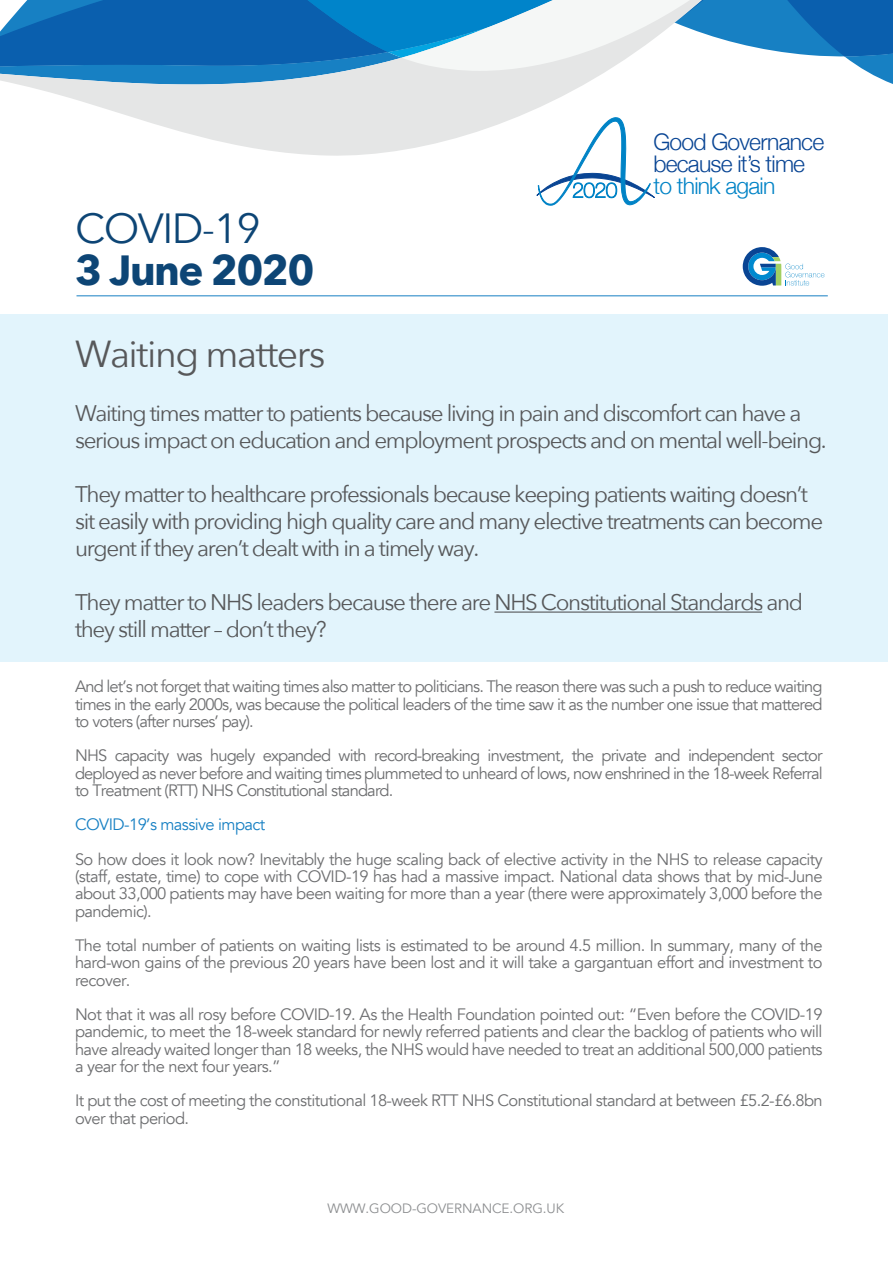
<style>
.page{position:relative;width:893px;height:1263px;background:#fff}
.page>*{position:absolute;margin:0;border:0;box-sizing:border-box;transform-origin:0 0}
.t1{font:700 42px "Avenir Next";letter-spacing:-.04em;color:#0d4575}
.t2{font:42px "Avenir Next";letter-spacing:-.04em;color:#0d4575}
.t3{font:37.5px "Avenir Next";letter-spacing:-.04em;color:#57585a}
.t4{font:300 22.95px/22px "Helvetica Neue";letter-spacing:-.035em;color:#094594}
.t5{font:300 22.95px "Helvetica Neue";letter-spacing:-.035em;color:#0083c6}
.t6{font:22.5px/27px "Avenir Next";letter-spacing:-.06em;color:#57585a}
.t7{font:16.5px/17.2px "Avenir";letter-spacing:-.035em;color:#6d6e70;text-align:justify}
.t8{font:16.5px "Avenir";letter-spacing:-.035em;color:#1780c3}
.t9{font:13.5px "Avenir";letter-spacing:-.005em;color:#8c8e90}
</style>
<div class="page">
<div style="left:0;top:314px;width:888px;height:348px;background:#e2f4fc"></div>
<hr style="left:76px;top:295px;width:752px;height:1px;background:#1780c3">
<svg style="left:743px;top:247px;width:81px;height:39px"></svg>
<hr style="left:494px;top:611px;width:268px;height:2px;background:#57585a">
<svg style="left:18px;top:84px;width:566px;height:72px;fill:#e5e6e6"></svg>
<svg style="left:0;top:0;width:893px;height:84px"></svg>
<svg style="left:536px;top:117px;width:119px;height:89px"></svg>
<h1 class="t2" style="left:75px;top:193px;width:187px">COVID-19</h1>
<h1 class="t1" style="left:75px;top:234px;width:241px">3 June 2020</h1>
<h3 class="t4" style="left:653px;top:129px;width:172px">Good Governance because it’s time</h3>
<h3 class="t5" style="left:653px;top:167px;width:123px">to think again</h3>
<h2 class="t3" style="left:75px;top:323px;width:252px">Waiting matters</h2>
<h3 class="t6" style="left:75px;top:399px;width:753px">Waiting times matter to patients because living in pain and discomfort can have a serious impact on education and employment prospects and on mental well-being.</h3>
<h3 class="t6" style="left:75px;top:480px;width:750px">They matter to healthcare professionals because keeping patients waiting doesn’t sit easily with providing high quality care and many elective treatments can become urgent if they aren’t dealt with in a timely way.</h3>
<h3 class="t6" style="left:75px;top:588px;width:730px">They matter to NHS leaders because there are NHS Constitutional Standards and they still matter – don’t they?</h3>
<p class="t7" style="left:75px;top:678px;width:749px">And let’s not forget that waiting times also matter to politicians. The reason there was such a push to reduce waiting times in the early 2000s, was because the political leaders of the time saw it as the number one issue that mattered to voters (after nurses’ pay).</p>
<p class="t7" style="left:75px;top:747px;width:749px">NHS capacity was hugely expanded with record-breaking investment, the private and independent sector deployed as never before and waiting times plummeted to unheard of lows, now enshrined in the 18-week Referral to Treatment (RTT) NHS Constitutional standard.</p>
<p class="t8" style="left:75px;top:815px;width:192px">COVID-19’s massive impact</p>
<p class="t7" style="left:75px;top:851px;width:749px">So how does it look now? Inevitably the huge scaling back of elective activity in the NHS to release capacity (staff, estate, time) to cope with COVID-19 has had a massive impact. National data shows that by mid-June about 33,000 patients may have been waiting for more than a year (there were approximately 3,000 before the pandemic).</p>
<p class="t7" style="left:75px;top:937px;width:749px">The total number of patients on waiting lists is estimated to be around 4.5 million. In summary, many of the hard-won gains of the previous 20 years have been lost and it will take a gargantuan effort and investment to recover.</p>
<p class="t7" style="left:75px;top:1006px;width:749px">Not that it was all rosy before COVID-19. As the Health Foundation pointed out: “Even before the COVID-19 pandemic, to meet the 18-week standard for newly referred patients and clear the backlog of patients who will have already waited longer than 18 weeks, the NHS would have needed to treat an additional 500,000 patients a year for the next four years.”</p>
<p class="t7" style="left:75px;top:1092px;width:749px">It put the cost of meeting the constitutional 18-week RTT NHS Constitutional standard at between £5.2-£6.8bn over that period.</p>
<p class="t9" style="left:328px;top:1200px;width:238px">WWW.GOOD-GOVERNANCE.ORG.UK</p>
</div>
